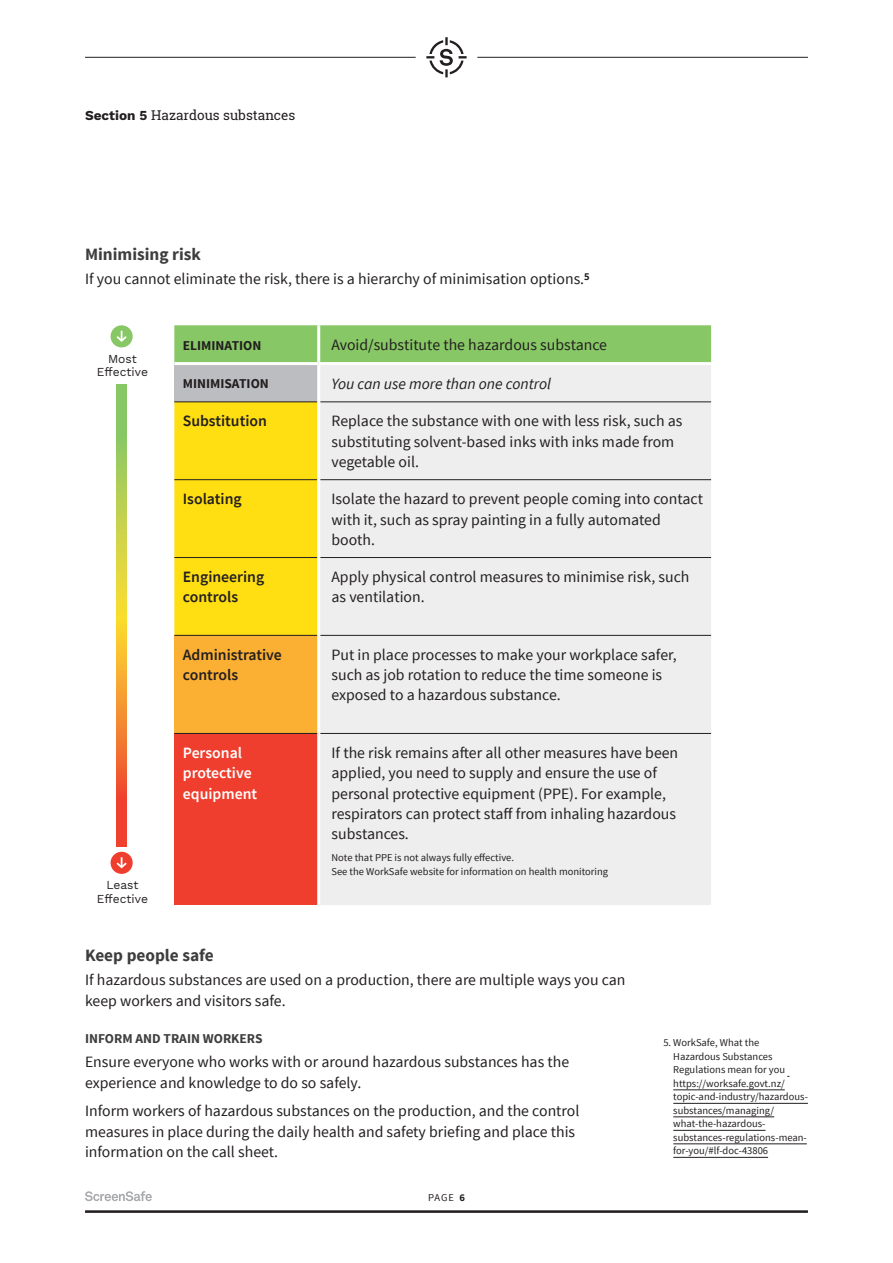
<style>
.page{position:relative;width:893px;height:1263px;background:#fff}
.page>*{position:absolute;margin:0;border:0;box-sizing:border-box;transform-origin:0 0}
.t1{font:700 17.25px "Source Sans Pro";color:#3e3e3f}
.t2{font:15.75px/20.2px "Source Sans Pro";color:#231f20}
.t3{font:600 15.75px/20.2px "Source Sans Pro";color:#231f20}
.t4{font:italic 15.75px "Source Sans Pro";color:#231f20}
.t5{font:600 15.75px/20.2px "Source Sans Pro";color:#fff}
.t6{font:13.5px "Roboto Slab";color:#231f20}
.t7{font:700 13.5px "Source Sans Pro";color:#231f20}
.t8{font:700 13.5px "Source Sans Pro";color:#3e3e3f}
.t9{font:12px/13.5px "Work Sans";color:#231f20;text-align:center}
.t10{font:10.5px/13.5px "Source Sans Pro";color:#231f20}
.s1{font-family:"Work Sans";font-weight:700}
.s2{font-weight:700}
</style>
<div class="page">
<hr style="left:477px;top:57px;width:331px;height:1px;background:#231f20">
<hr style="left:85px;top:57px;width:331px;height:1px;background:#231f20">
<svg style="left:426px;top:37px;width:41px;height:40px"></svg>
<svg style="left:85px;top:1191px;width:67px;height:10px"></svg>
<div style="left:174px;top:325px;width:537px;height:37px;background:#87c765"></div>
<div style="left:174px;top:364px;width:145px;height:38px;background:#bcbdc0"></div>
<div style="left:320px;top:365px;width:391px;height:540px;background:#eeeeef"></div>
<div style="left:174px;top:403px;width:143px;height:232px;background:#ffde12"></div>
<div style="left:174px;top:635px;width:145px;height:98px;background:#fbb033"></div>
<div style="left:174px;top:733px;width:145px;height:172px;background:#ef3e2e"></div>
<hr style="left:174px;top:402px;width:143px;height:1px;background:#231f20">
<hr style="left:320px;top:402px;width:391px;height:1px;background:#231f20">
<hr style="left:174px;top:479px;width:143px;height:1px;background:#231f20">
<hr style="left:320px;top:479px;width:391px;height:1px;background:#231f20">
<hr style="left:174px;top:557px;width:143px;height:1px;background:#231f20">
<hr style="left:320px;top:557px;width:391px;height:1px;background:#231f20">
<hr style="left:174px;top:635px;width:143px;height:1px;background:#231f20">
<hr style="left:320px;top:635px;width:391px;height:1px;background:#231f20">
<hr style="left:174px;top:733px;width:143px;height:1px;background:#231f20">
<hr style="left:320px;top:733px;width:391px;height:1px;background:#231f20">
<hr style="left:174px;top:362px;width:145px;height:3px;background:#fff">
<hr style="left:317px;top:365px;width:3px;height:37px;background:#fff">
<hr style="left:317px;top:635px;width:3px;height:98px;background:#fff">
<hr style="left:317px;top:733px;width:3px;height:172px;background:#fff">
<hr style="left:317px;top:325px;width:3px;height:37px;background:#fff">
<hr style="left:85px;top:1210px;width:723px;height:3px;background:#231f20">
<svg style="left:117px;top:384px;width:10px;height:463px;background:#d5a940"></svg>
<div style="left:111px;top:325px;width:22px;height:22px;background:#87c765;border-radius:50%"></div>
<svg style="left:117px;top:331px;width:10px;height:11px"></svg>
<div style="left:111px;top:852px;width:22px;height:22px;background:#ef3e2e;border-radius:50%"></div>
<svg style="left:117px;top:857px;width:10px;height:11px"></svg>
<hr style="left:673px;top:1089px;width:112px;height:1px;background:#231f20">
<hr style="left:673px;top:1103px;width:135px;height:1px;background:#231f20">
<hr style="left:673px;top:1116px;width:101px;height:1px;background:#231f20">
<hr style="left:673px;top:1130px;width:92px;height:1px;background:#231f20">
<hr style="left:673px;top:1143px;width:134px;height:1px;background:#231f20">
<hr style="left:673px;top:1157px;width:95px;height:1px;background:#231f20">
<p class="t6" style="left:85px;top:106px;width:212px"><span class="s1">Section 5</span> Hazardous substances</p>
<p class="t1" style="left:85px;top:243px;width:117px">Minimising risk</p>
<p class="t2" style="left:85px;top:269px;width:506px">If you cannot eliminate the risk, there is a hierarchy of minimisation options.<sup>5</sup></p>
<p class="t9" style="left:97px;top:352px;width:53px">Most<br>Effective</p>
<p class="t9" style="left:97px;top:879px;width:53px">Least<br>Effective</p>
<p class="t7" style="left:183px;top:336px;width:80px">ELIMINATION</p>
<p class="t2" style="left:331px;top:335px;width:277px">Avoid/substitute the hazardous substance</p>
<p class="t7" style="left:183px;top:375px;width:88px">MINIMISATION</p>
<p class="t4" style="left:331px;top:374px;width:221px">You can use more than one control</p>
<p class="t3" style="left:183px;top:411px;width:86px">Substitution</p>
<p class="t2" style="left:331px;top:411px;width:353px">Replace the substance with one with less risk, such as substituting solvent-based inks with inks made from vegetable oil.</p>
<p class="t3" style="left:183px;top:489px;width:60px">Isolating</p>
<p class="t2" style="left:331px;top:489px;width:373px">Isolate the hazard to prevent people coming into contact with it, such as spray painting in a fully automated booth.</p>
<p class="t3" style="left:183px;top:567px;width:83px">Engineering controls</p>
<p class="t2" style="left:331px;top:567px;width:359px">Apply physical control measures to minimise risk, such as ventilation.</p>
<p class="t3" style="left:183px;top:644px;width:101px">Administrative controls</p>
<p class="t2" style="left:331px;top:645px;width:347px">Put in place processes to make your workplace safer, such as job rotation to reduce the time someone is exposed to a hazardous substance.</p>
<p class="t5" style="left:183px;top:742px;width:76px">Personal protective equipment</p>
<p class="t2" style="left:331px;top:743px;width:348px">If the risk remains after all other measures have been applied, you need to supply and ensure the use of personal protective equipment (PPE). For example, respirators can protect staff from inhaling hazardous substances.</p>
<p class="t10" style="left:331px;top:851px;width:278px">Note that PPE is not always fully effective.<br>See the WorkSafe website for information on health monitoring</p>
<p class="t1" style="left:85px;top:944px;width:130px">Keep people safe</p>
<p class="t2" style="left:85px;top:970px;width:542px">If hazardous substances are used on a production, there are multiple ways you can keep workers and visitors safe.</p>
<p class="t8" style="left:85px;top:1030px;width:179px">INFORM AND TRAIN WORKERS</p>
<p class="t2" style="left:85px;top:1052px;width:486px">Ensure everyone who works with or around hazardous substances has the experience and knowledge to do so safely.</p>
<p class="t2" style="left:85px;top:1101px;width:496px">Inform workers of hazardous substances on the production, and the control measures in place during the daily health and safety briefing and place this information on the call sheet.</p>
<p class="t10" style="left:428px;top:1191px;width:38px">PAGE <span class="s2">6</span></p>
<p class="t10" style="left:673px;top:1036px;width:136px;text-indent:-10px">5. WorkSafe, What the<br>Hazardous Substances<br>Regulations mean for you https://worksafe.govt.nz/ topic-and-industry/hazardous&shy;substances/managing/ what-the-hazardous&shy;substances-regulations-mean&shy;for-you/#lf-doc-43806</p>
</div>
